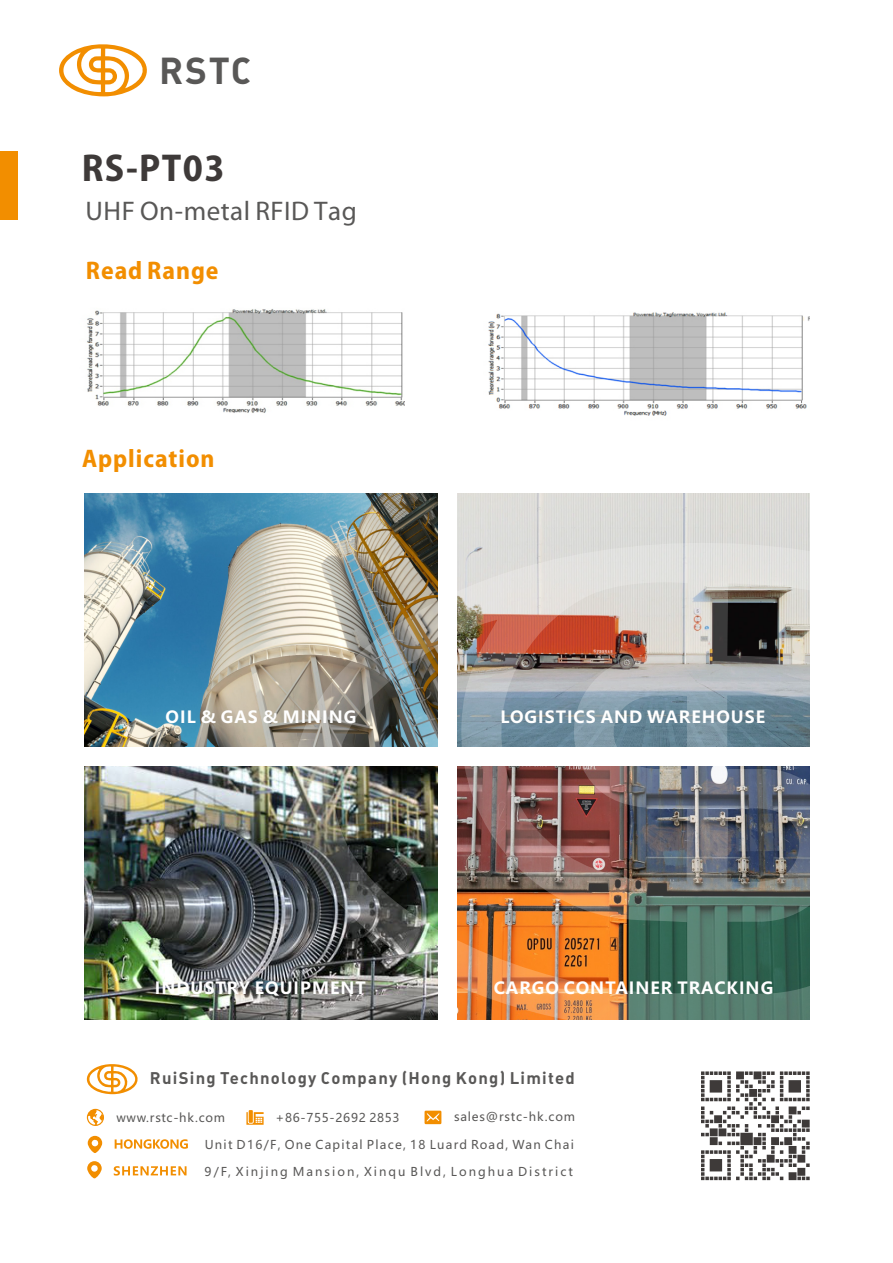
<style>
.page{position:relative;width:893px;height:1263px;background:#fff}
.page>*{position:absolute;margin:0;border:0;box-sizing:border-box;transform-origin:0 0}
.t1{font:700 semi-condensed 39px "Myriad Pro";letter-spacing:.035em;color:#3e3a39}
.t2{font:37.05px "DIN Bold Alternate";color:#595857}
.t3{font:27px "Myriad MM";letter-spacing:.02em;color:#595857}
.t4{font:700 semi-condensed 25.5px "Myriad Pro";letter-spacing:.04em;color:#f28e00}
.t5{font:16.65px "DIN Bold Alternate";letter-spacing:.075em;color:#595857}
.t6{font:700 16.5px "Microsoft Ya Hei";letter-spacing:.06em;color:#fff}
.t7{font:12px "Microsoft Ya Hei";letter-spacing:.105em;color:#595857}
.t8{font:12px "Microsoft Ya Hei";letter-spacing:.17em;color:#595857}
.t9{font:12px "Microsoft Ya Hei";letter-spacing:.06em;color:#595857}
.t10{font:12px "Microsoft Ya Hei";letter-spacing:.065em;color:#595857}
</style>
<div class="page">
<svg style="left:59px;top:44px;width:88px;height:52px"></svg>
<div style="left:0;top:152px;width:17px;height:68px;background:#f28e00"></div>
<svg style="left:701px;top:1071px;width:109px;height:109px"></svg>
<img style="left:85px;top:766px;width:207px;height:253px">
<div style="left:457px;top:493px;width:353px;height:33px;background:#dddcd8"></div>
<img style="left:85px;top:493px;width:352px;height:253px">
<img style="left:292px;top:526px;width:518px;height:494px">
<img style="left:87px;top:309px;width:317px;height:104px">
<svg style="left:87px;top:1109px;width:17px;height:17px"></svg>
<svg style="left:87px;top:1064px;width:51px;height:30px"></svg>
<svg style="left:425px;top:1111px;width:16px;height:13px"></svg>
<svg style="left:88px;top:1136px;width:14px;height:17px"></svg>
<svg style="left:246px;top:1110px;width:18px;height:15px"></svg>
<svg style="left:115px;top:1139px;width:73px;height:10px"></svg>
<svg style="left:114px;top:1166px;width:73px;height:9px"></svg>
<svg style="left:87px;top:1161px;width:15px;height:17px"></svg>
<img style="left:488px;top:312px;width:322px;height:104px">
<h2 class="t2" style="left:159px;top:57px;width:94px">RSTC</h2>
<h1 class="t1" style="left:82px;top:152px;width:144px">RS-PT03</h1>
<h3 class="t3" style="left:86px;top:200px;width:273px">UHF On-metal RFID Tag</h3>
<h3 class="t4" style="left:86px;top:260px;width:134px">Read Range</h3>
<h3 class="t4" style="left:82px;top:447px;width:134px">Application</h3>
<p class="t6" style="left:166px;top:710px;width:192px">OIL &amp; GAS &amp; MINING</p>
<p class="t6" style="left:500px;top:710px;width:266px">LOGISTICS AND WAREHOUSE</p>
<p class="t6" style="left:155px;top:980px;width:212px">INDUSTRY EQUIPMENT</p>
<p class="t6" style="left:494px;top:980px;width:281px">CARGO CONTAINER TRACKING</p>
<p class="t5" style="left:150px;top:1072px;width:426px">RuiSing Technology Company (Hong Kong) Limited</p>
<p class="t9" style="left:116px;top:1112px;width:110px">www.rstc-hk.com</p>
<p class="t9" style="left:275px;top:1112px;width:126px">+86-755-2692 2853</p>
<p class="t10" style="left:454px;top:1111px;width:122px">sales@rstc-hk.com</p>
<p class="t7" style="left:205px;top:1139px;width:371px">Unit D16/F, One Capital Place, 18 Luard Road, Wan Chai</p>
<p class="t8" style="left:205px;top:1166px;width:370px">9/F, Xinjing Mansion, Xinqu Blvd, Longhua District</p>
</div>
